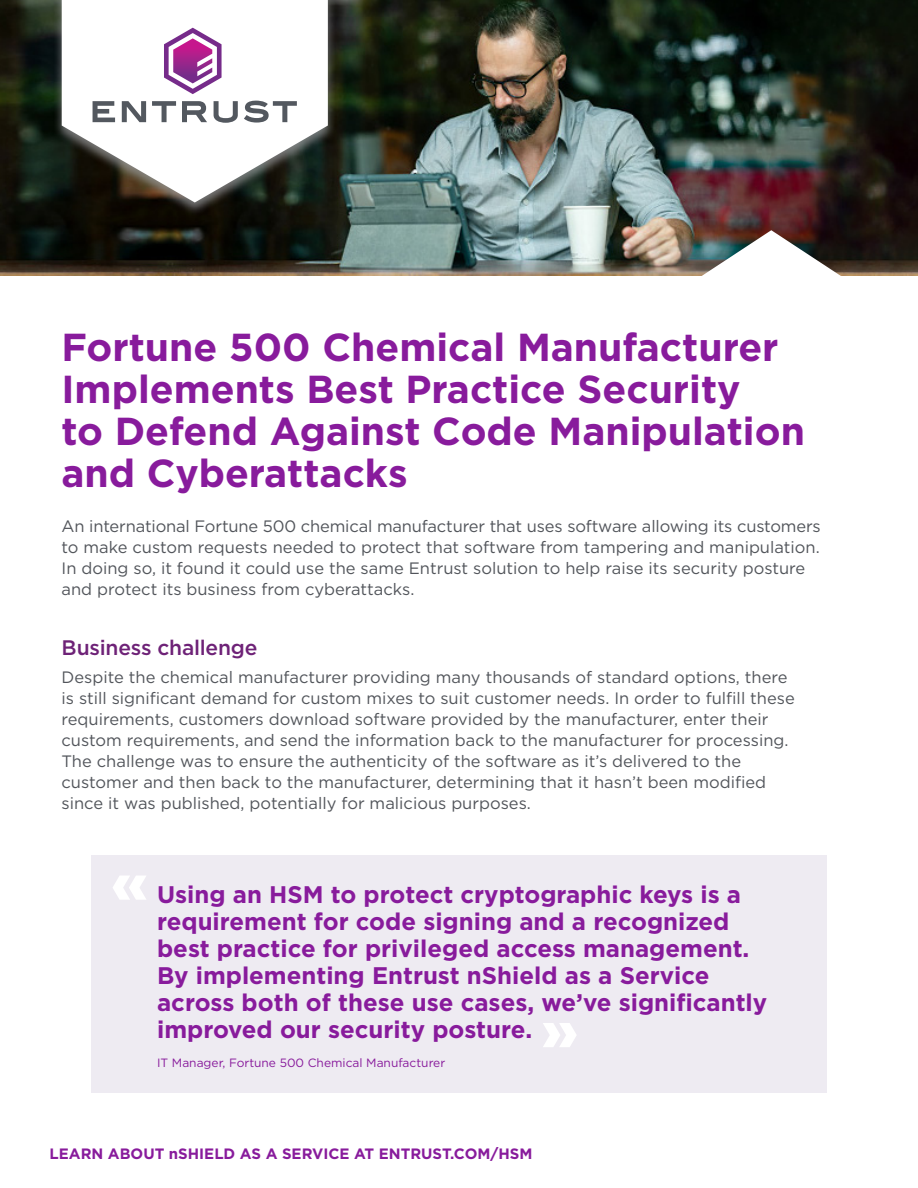
<style>
.page{position:relative;width:918px;height:1188px;background:#fff}
.page>*{position:absolute;margin:0;border:0;box-sizing:border-box;transform-origin:0 0}
.t1{font:700 39px/42px "Gotham";color:#881b9c}
.t2{font:700 24px/27px "Gotham";color:#881b9c}
.t3{font:500 21px "Gotham";letter-spacing:-.01em;color:#6e2277}
.t4{font:16.5px/21px "Gotham";color:#52555b}
.t5{font:700 15px "Gotham";color:#881b9c}
.t6{font:12px "Gotham";color:#881b9c}
</style>
<div class="page">
<img style="left:0;top:0;width:918px;height:276px">
<div style="left:53px;top:0;width:284px;height:217px;background:#969799;opacity:.75"></div>
<svg style="left:62px;top:0;width:266px;height:202px"></svg>
<svg style="left:93px;top:101px;width:22px;height:21px"></svg>
<svg style="left:122px;top:101px;width:24px;height:21px"></svg>
<svg style="left:152px;top:101px;width:24px;height:21px"></svg>
<svg style="left:182px;top:101px;width:25px;height:21px"></svg>
<svg style="left:214px;top:101px;width:24px;height:22px"></svg>
<svg style="left:244px;top:100px;width:53px;height:23px"></svg>
<svg style="left:164px;top:28px;width:58px;height:66px"></svg>
<div style="left:91px;top:855px;width:736px;height:238px;background:#eeebf2"></div>
<svg style="left:543px;top:1023px;width:33px;height:24px"></svg>
<svg style="left:113px;top:876px;width:33px;height:24px"></svg>
<h1 class="t1" style="left:62px;top:326px;width:745px">Fortune 500 Chemical Manufacturer<br>Implements Best Practice Security<br>to Defend Against Code Manipulation and Cyberattacks</h1>
<p class="t4" style="left:62px;top:516px;width:761px">An international Fortune 500 chemical manufacturer that uses software allowing its customers to make custom requests needed to protect that software from tampering and manipulation.<br>In doing so, it found it could use the same Entrust solution to help raise its security posture and protect its business from cyberattacks.</p>
<p class="t3" style="left:62px;top:634px;width:197px">Business challenge</p>
<p class="t4" style="left:62px;top:666px;width:735px">Despite the chemical manufacturer providing many thousands of standard options, there is still significant demand for custom mixes to suit customer needs. In order to fulfill these requirements, customers download software provided by the manufacturer, enter their custom requirements, and send the information back to the manufacturer for processing.<br>The challenge was to ensure the authenticity of the software as it’s delivered to the customer and then back to the manufacturer, determining that it hasn’t been modified since it was published, potentially for malicious purposes.</p>
<p class="t2" style="left:157px;top:881px;width:612px">Using an HSM to protect cryptographic keys is a requirement for code signing and a recognized best practice for privileged access management.<br>By implementing Entrust nShield as a Service across both of these use cases, we’ve significantly improved our security posture.</p>
<p class="t6" style="left:157px;top:1055px;width:290px">IT Manager, Fortune 500 Chemical Manufacturer</p>
<p class="t5" style="left:50px;top:1144px;width:484px">LEARN ABOUT nSHIELD AS A SERVICE AT ENTRUST.COM/HSM</p>
</div>
